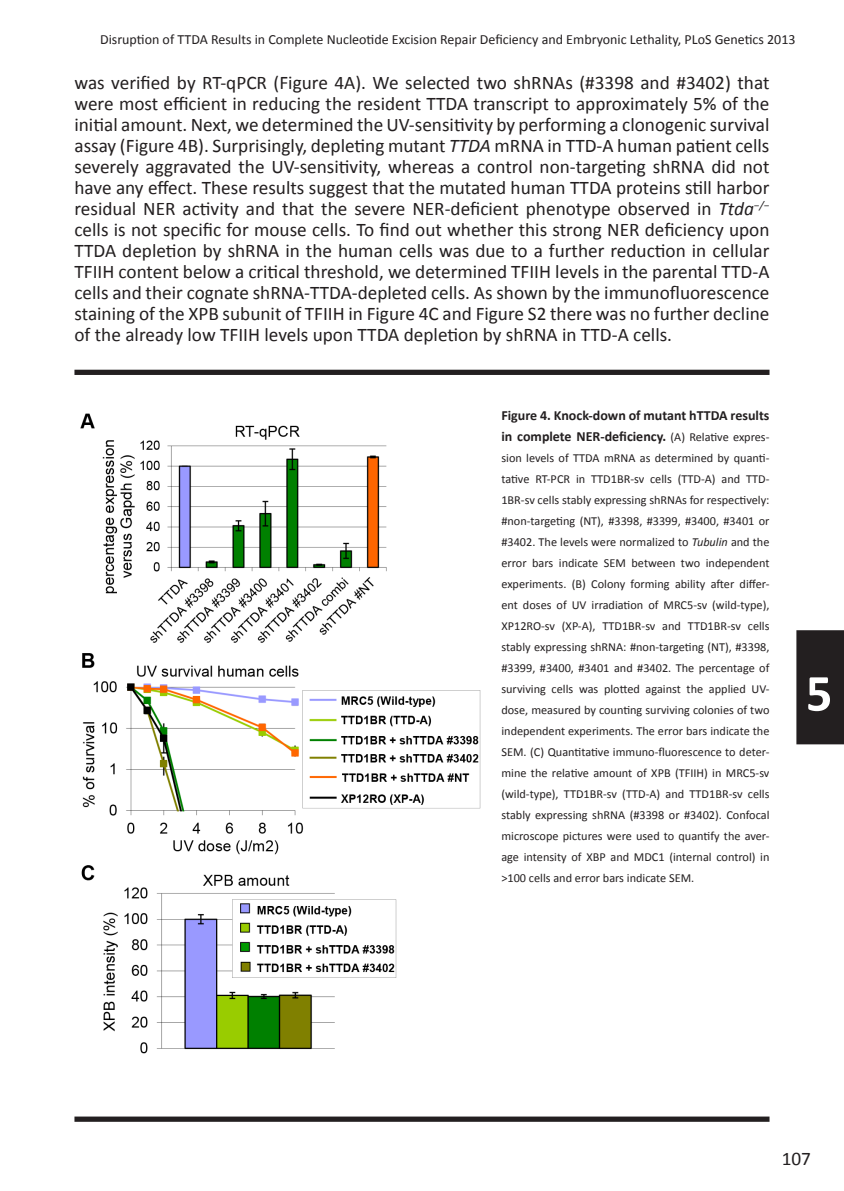
<style>
.page{position:relative;width:844px;height:1191px;background:#fff}
.page>*{position:absolute;margin:0;border:0;box-sizing:border-box;transform-origin:0 0}
.t1{font:700 52.5px "Calibri";color:#fff}
.No_Spacing{font:19.25px/21px "Calibri";color:#231f20;text-align:justify}
.t2{font:14px "Calibri";color:#231f20}
.t3{font:700 14px/21px "Calibri";color:#231f20}
.t4{font:12.25px/21px "Calibri";color:#231f20;text-align:justify}
.s1{font-style:italic}
.s2{font-weight:400;font-size:12.25px}
</style>
<div class="page">
<div style="left:796px;top:630px;width:47px;height:114px;background:#231f20"></div>
<img style="left:80px;top:413px;width:401px;height:641px">
<div style="left:74px;top:370px;width:695px;height:5px;background:#231f20"></div>
<div style="left:74px;top:1116px;width:695px;height:5px;background:#231f20"></div>
<p class="t2" style="left:100px;top:30px;width:696px">Disruption of TTDA Results in Complete Nucleotide Excision Repair Deficiency and Embryonic Lethality, PLoS Genetics 2013</p>
<p class="No_Spacing" style="left:74px;top:72px;width:696px">was verified by RT-qPCR (Figure 4A). We selected two shRNAs (#3398 and #3402) that were most efficient in reducing the resident TTDA transcript to approximately 5% of the initial amount. Next, we determined the UV-sensitivity by performing a clonogenic survival assay (Figure 4B). Surprisingly, depleting mutant <span class="s1">TTDA</span> mRNA in TTD-A human patient cells severely aggravated the UV-sensitivity, whereas a control non-targeting shRNA did not have any effect. These results suggest that the mutated human TTDA proteins still harbor residual NER activity and that the severe NER-deficient phenotype observed in <span class="s1">Ttda</span><sup>−/− </sup>cells is not specific for mouse cells. To find out whether this strong NER deficiency upon TTDA depletion by shRNA in the human cells was due to a further reduction in cellular TFIIH content below a critical threshold, we determined TFIIH levels in the parental TTD-A cells and their cognate shRNA-TTDA-depleted cells. As shown by the immunofluorescence staining of the XPB subunit of TFIIH in Figure 4C and Figure S2 there was no further decline of the already low TFIIH levels upon TTDA depletion by shRNA in TTD-A cells.</p>
<p class="t3" style="left:501px;top:405px;width:269px">Figure 4. Knock-down of mutant hTTDA results in complete NER-deficiency. <span class="s2">(A) Relative expres-</span></p>
<p class="t4" style="left:501px;top:447px;width:269px">sion levels of TTDA mRNA as determined by quanti&shy;tative RT-PCR in TTD1BR-sv cells (TTD-A) and TTD-1BR-sv cells stably expressing shRNAs for respectively: #non-targeting (NT), #3398, #3399, #3400, #3401 or #3402. The levels were normalized to <span class="s1">Tubulin</span> and the error bars indicate SEM between two independent experiments. (B) Colony forming ability after differ&shy;ent doses of UV irradiation of MRC5-sv (wild-type), XP12RO-sv (XP-A), TTD1BR-sv and TTD1BR-sv cells stably expressing shRNA: #non-targeting (NT), #3398, #3399, #3400, #3401 and #3402. The percentage of surviving cells was plotted against the applied UV&shy;dose, measured by counting surviving colonies of two independent experiments. The error bars indicate the SEM. (C) Quantitative immuno-fluorescence to deter&shy;mine the relative amount of XPB (TFIIH) in MRC5-sv (wild-type), TTD1BR-sv (TTD-A) and TTD1BR-sv cells stably expressing shRNA (#3398 or #3402). Confocal microscope pictures were used to quantify the aver&shy;age intensity of XBP and MDC1 (internal control) in &gt;100 cells and error bars indicate SEM.</p>
<h1 class="t1" style="left:805px;top:659px;width:28px">5</h1>
<p class="No_Spacing" style="left:781px;top:1147px;width:31px">107</p>
</div>
